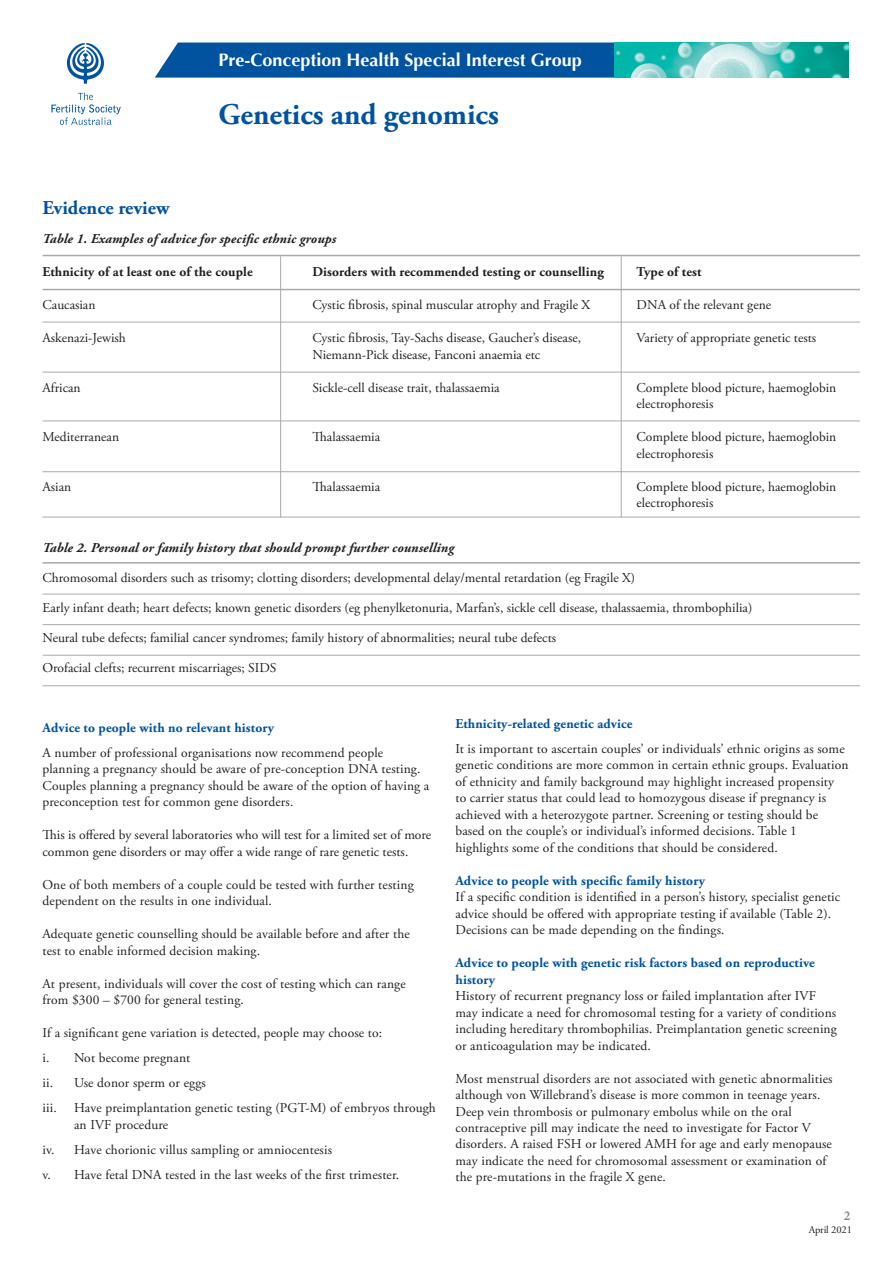
<style>
.page{position:relative;width:893px;height:1263px;background:#fff}
.page>*{position:absolute;margin:0;border:0;box-sizing:border-box;transform-origin:0 0}
.t1{font:700 30px "Adobe Garamond Pro";color:#0153a0}
.t2{font:700 19.5px "Adobe Garamond Pro";color:#0153a0}
.t3{font:700 18px "Optima";color:#fff}
.t4{font:13.5px/16.5px "Adobe Garamond Pro";letter-spacing:.01em;color:#231f20}
.t5{font:700 13.5px/16.5px "Adobe Garamond Pro";letter-spacing:.01em;color:#0153a0}
.t6{font:italic 700 13.5px "Adobe Garamond Pro";letter-spacing:.01em;color:#231f20}
.t7{font:700 13.5px "Adobe Garamond Pro";letter-spacing:.01em;color:#231f20}
.t8{font:600 13.5px "Minion Pro";color:#808285}
.t9{font:10.5px "Adobe Garamond Pro";letter-spacing:-.01em;color:#231f20}
</style>
<div class="page">
<div style="left:155px;top:43px;width:459px;height:35px;background:#0153a0"></div>
<svg style="left:67px;top:43px;width:37px;height:41px"></svg>
<svg style="left:51px;top:92px;width:70px;height:33px"></svg>
<img style="left:614px;top:43px;width:235px;height:35px">
<hr style="left:43px;top:562px;width:817px;height:2px;background:#a8a9ad">
<hr style="left:43px;top:255px;width:817px;height:1px;background:#a8a9ad">
<hr style="left:43px;top:289px;width:817px;height:1px;background:#a8a9ad">
<hr style="left:43px;top:322px;width:817px;height:1px;background:#a8a9ad">
<hr style="left:43px;top:594px;width:817px;height:1px;background:#a8a9ad">
<hr style="left:43px;top:624px;width:817px;height:1px;background:#a8a9ad">
<hr style="left:43px;top:655px;width:817px;height:1px;background:#a8a9ad">
<hr style="left:43px;top:685px;width:817px;height:1px;background:#a8a9ad">
<hr style="left:43px;top:372px;width:817px;height:1px;background:#a8a9ad">
<hr style="left:43px;top:421px;width:817px;height:1px;background:#a8a9ad">
<hr style="left:43px;top:471px;width:817px;height:1px;background:#a8a9ad">
<hr style="left:43px;top:517px;width:817px;height:1px;background:#a8a9ad">
<hr style="left:280px;top:256px;width:1px;height:261px;background:#a8a9ad">
<hr style="left:621px;top:256px;width:1px;height:261px;background:#a8a9ad">
<h3 class="t3" style="left:219px;top:49px;width:365px">Pre-Conception Health Special Interest Group</h3>
<h1 class="t1" style="left:219px;top:97px;width:282px">Genetics and genomics</h1>
<h2 class="t2" style="left:43px;top:196px;width:128px">Evidence review</h2>
<p class="t6" style="left:43px;top:231px;width:295px">Table 1. Examples of advice for specific ethnic groups</p>
<p class="t7" style="left:43px;top:264px;width:212px">Ethnicity of at least one of the couple</p>
<p class="t7" style="left:313px;top:264px;width:293px">Disorders with recommended testing or counselling</p>
<p class="t7" style="left:637px;top:264px;width:67px">Type of test</p>
<p class="t4" style="left:43px;top:297px;width:54px">Caucasian</p>
<p class="t4" style="left:313px;top:297px;width:279px">Cystic fibrosis, spinal muscular atrophy and Fragile X</p>
<p class="t4" style="left:637px;top:297px;width:136px">DNA of the relevant gene</p>
<p class="t4" style="left:43px;top:330px;width:85px">Askenazi-Jewish</p>
<p class="t4" style="left:313px;top:330px;width:270px">Cystic fibrosis, Tay-Sachs disease, Gaucher’s disease,</p>
<p class="t4" style="left:637px;top:330px;width:181px">Variety of appropriate genetic tests</p>
<p class="t4" style="left:313px;top:347px;width:229px">Niemann-Pick disease, Fanconi anaemia etc</p>
<p class="t4" style="left:43px;top:380px;width:40px">African</p>
<p class="t4" style="left:313px;top:380px;width:189px">Sickle-cell disease trait, thalassaemia</p>
<p class="t4" style="left:637px;top:380px;width:201px">Complete blood picture, haemoglobin electrophoresis</p>
<p class="t4" style="left:43px;top:429px;width:78px">Mediterranean</p>
<p class="t4" style="left:313px;top:429px;width:69px">Thalassaemia</p>
<p class="t4" style="left:637px;top:429px;width:201px">Complete blood picture, haemoglobin electrophoresis</p>
<p class="t4" style="left:43px;top:479px;width:30px">Asian</p>
<p class="t4" style="left:313px;top:479px;width:69px">Thalassaemia</p>
<p class="t4" style="left:637px;top:479px;width:201px">Complete blood picture, haemoglobin electrophoresis</p>
<p class="t6" style="left:43px;top:540px;width:413px">Table 2. Personal or family history that should prompt further counselling</p>
<p class="t4" style="left:43px;top:570px;width:594px">Chromosomal disorders such as trisomy; clotting disorders; developmental delay/mental retardation (eg Fragile X)</p>
<p class="t4" style="left:43px;top:600px;width:711px">Early infant death; heart defects; known genetic disorders (eg phenylketonuria, Marfan’s, sickle cell disease, thalassaemia, thrombophilia)</p>
<p class="t4" style="left:43px;top:630px;width:515px">Neural tube defects; familial cancer syndromes; family history of abnormalities; neural tube defects</p>
<p class="t4" style="left:43px;top:660px;width:236px">Orofacial clefts; recurrent miscarriages; SIDS</p>
<p class="t5" style="left:43px;top:719px;width:233px">Advice to people with no relevant history</p>
<p class="t4" style="left:43px;top:745px;width:388px">A number of professional organisations now recommend people planning a pregnancy should be aware of pre-conception DNA testing.<br>Couples planning a pregnancy should be aware of the option of having a preconception test for common gene disorders.</p>
<p class="t4" style="left:43px;top:827px;width:390px">This is offered by several laboratories who will test for a limited set of more common gene disorders or may offer a wide range of rare genetic tests.</p>
<p class="t4" style="left:43px;top:877px;width:373px">One of both members of a couple could be tested with further testing dependent on the results in one individual.</p>
<p class="t4" style="left:43px;top:926px;width:369px">Adequate genetic counselling should be available before and after the test to enable informed decision making.</p>
<p class="t4" style="left:43px;top:976px;width:365px">At present, individuals will cover the cost of testing which can range from $300 – $700 for general testing.</p>
<p class="t4" style="left:43px;top:1021px;width:341px;line-height:25px">If a significant gene variation is detected, people may choose to: i. Not become pregnant<br>ii. Use donor sperm or eggs<br>iii.</p>
<p class="t4" style="left:74px;top:1100px;width:363px">Have preimplantation genetic testing (PGT-M) of embryos through an IVF procedure</p>
<p class="t4" style="left:43px;top:1137px;width:358px;line-height:25px">iv. Have chorionic villus sampling or amniocentesis<br>v. Have fetal DNA tested in the last weeks of the first trimester.</p>
<p class="t5" style="left:455px;top:715px;width:179px">Ethnicity-related genetic advice</p>
<p class="t4" style="left:455px;top:740px;width:395px">It is important to ascertain couples’ or individuals’ ethnic origins as some genetic conditions are more common in certain ethnic groups. Evaluation of ethnicity and family background may highlight increased propensity<br>to carrier status that could lead to homozygous disease if pregnancy is achieved with a heterozygote partner. Screening or testing should be based on the couple’s or individual’s informed decisions. Table 1 highlights some of the conditions that should be considered.</p>
<p class="t5" style="left:455px;top:872px;width:251px">Advice to people with specific family history</p>
<p class="t4" style="left:455px;top:889px;width:386px">If a specific condition is identified in a person’s history, specialist genetic advice should be offered with appropriate testing if available (Table 2).<br>Decisions can be made depending on the findings.</p>
<p class="t5" style="left:455px;top:955px;width:361px">Advice to people with genetic risk factors based on reproductive history</p>
<p class="t4" style="left:455px;top:988px;width:383px">History of recurrent pregnancy loss or failed implantation after IVF may indicate a need for chromosomal testing for a variety of conditions including hereditary thrombophilias. Preimplantation genetic screening or anticoagulation may be indicated.</p>
<p class="t4" style="left:455px;top:1070px;width:379px">Most menstrual disorders are not associated with genetic abnormalities although von Willebrand’s disease is more common in teenage years.<br>Deep vein thrombosis or pulmonary embolus while on the oral contraceptive pill may indicate the need to investigate for Factor V disorders. A raised FSH or lowered AMH for age and early menopause may indicate the need for chromosomal assessment or examination of the pre-mutations in the fragile X gene.</p>
<p class="t8" style="left:844px;top:1207px;width:8px">2</p>
<p class="t9" style="left:809px;top:1224px;width:45px">April 2021</p>
</div>
